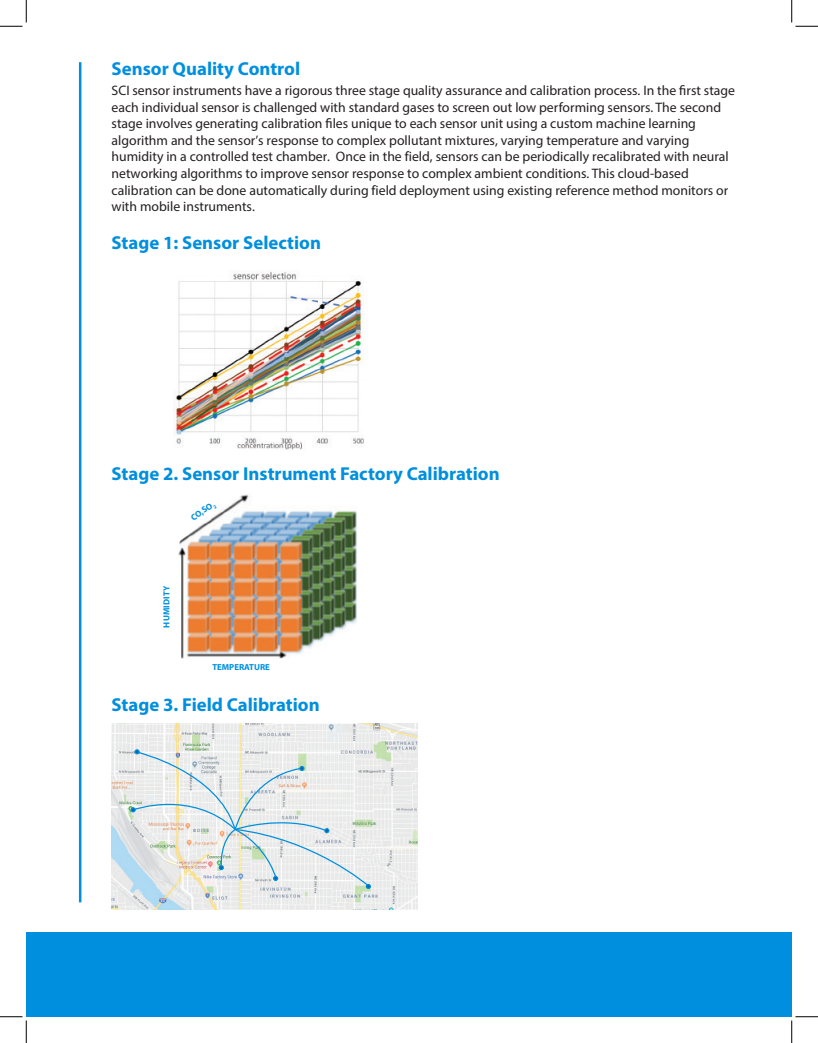
<style>
.page{position:relative;width:818px;height:1043px;background:#fff}
.page>*{position:absolute;margin:0;border:0;box-sizing:border-box;transform-origin:0 0}
.Blue_Subhead{font:700 18.75px "Myriad Pro";color:#008fde}
.Black_Copy{font:13.75px/16.5px "Myriad Pro";color:#231f20}
.Blue_Subhead-2{font:700 8.75px "Myriad Pro";color:#008fde}
.Blue_Subhead-3{font:700 8.75px "Myriad Pro";letter-spacing:.02em;color:#008fde}
</style>
<div class="page">
<div style="left:26px;top:932px;width:765px;height:84px;background:#008fde"></div>
<hr style="left:79px;top:62px;width:2px;height:840px;background:#008fde">
<img style="left:174px;top:271px;width:190px;height:179px">
<img style="left:112px;top:724px;width:306px;height:185px">
<svg style="left:130px;top:749px;width:241px;height:140px"></svg>
<img style="left:178px;top:494px;width:179px;height:165px">
<svg style="left:0;top:0;width:27px;height:27px"></svg>
<svg style="left:0;top:1016px;width:27px;height:26px"></svg>
<svg style="left:791px;top:0;width:27px;height:27px"></svg>
<svg style="left:791px;top:1016px;width:27px;height:26px"></svg>
<p class="Blue_Subhead" style="left:112px;top:56px;width:190px">Sensor Quality Control</p>
<p class="Black_Copy" style="left:112px;top:82px;width:625px">SCI sensor instruments have a rigorous three stage quality assurance and calibration process. In the first stage each individual sensor is challenged with standard gases to screen out low performing sensors. The second stage involves generating calibration files unique to each sensor unit using a custom machine learning algorithm and the sensor’s response to complex pollutant mixtures, varying temperature and varying humidity in a controlled test chamber. Once in the field, sensors can be periodically recalibrated with neural networking algorithms to improve sensor response to complex ambient conditions. This cloud-based calibration can be done automatically during field deployment using existing reference method monitors or with mobile instruments.</p>
<p class="Blue_Subhead" style="left:112px;top:230px;width:211px">Stage 1: Sensor Selection</p>
<p class="Blue_Subhead" style="left:112px;top:461px;width:389px">Stage 2. Sensor Instrument Factory Calibration</p>
<p class="Blue_Subhead-2" style="left:188px;top:513px;width:28px;rotate:-34deg">CO,SO<sub>2</sub></p>
<p class="Blue_Subhead-3" style="left:161px;top:627px;width:43px;rotate:-90deg">HUMIDITY</p>
<p class="Blue_Subhead-2" style="left:212px;top:661px;width:59px">TEMPERATURE</p>
<p class="Blue_Subhead" style="left:112px;top:692px;width:210px">Stage 3. Field Calibration</p>
</div>
